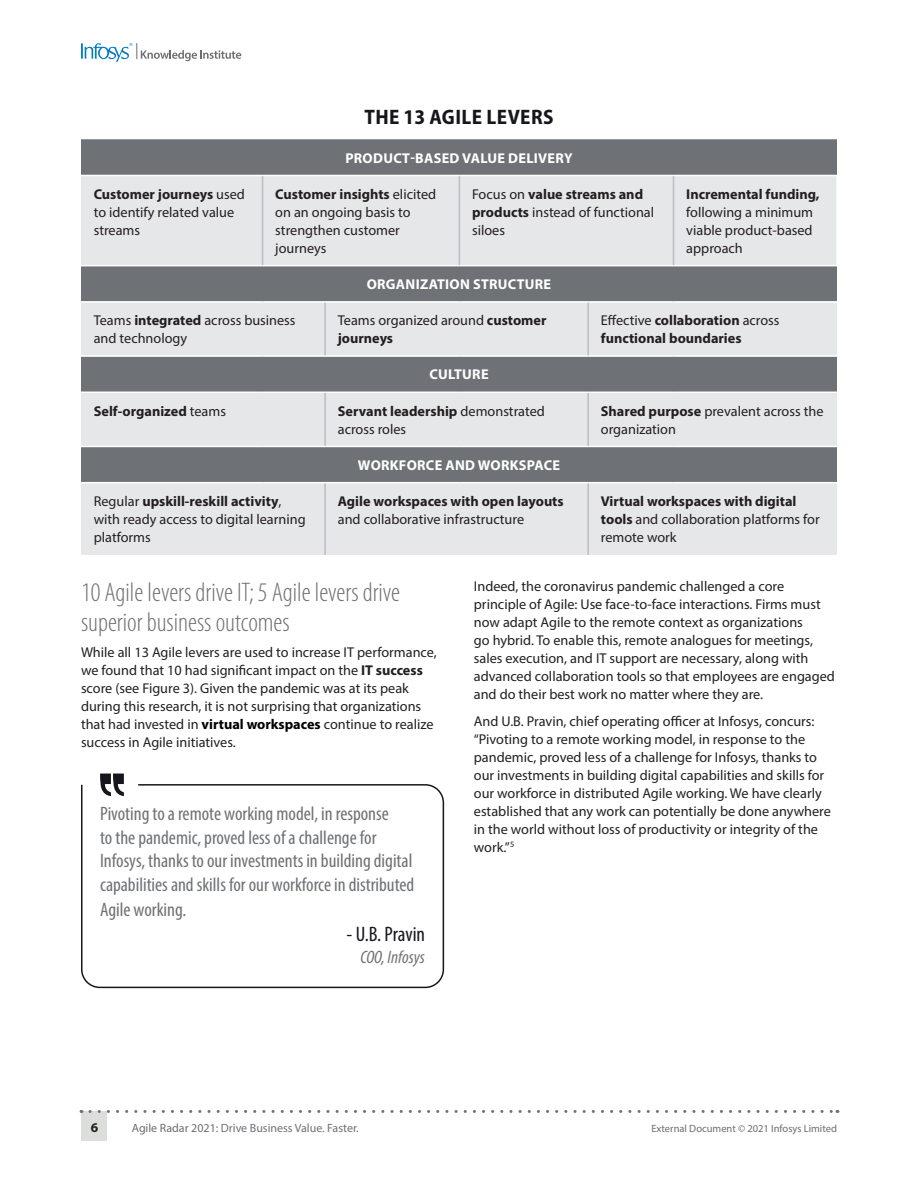
<style>
.page{position:relative;width:918px;height:1188px;background:#fff}
.page>*{position:absolute;margin:0;border:0;box-sizing:border-box;transform-origin:0 0}
.t1{font:300 condensed 27px/30px "Myriad Pro";color:#6e7276}
.t2{font:700 semi-condensed 21px "Myriad Pro";letter-spacing:.02em;color:#16171e}
.t3{font:condensed 21px "Myriad Pro";letter-spacing:-.005em;color:#16171e}
.t4{font:condensed 19.5px/23.4px "Myriad Pro";color:#6e7276}
.t5{font:italic condensed 18px "Myriad Pro";color:#6e7276}
.t6{font:14.25px/18px "Myriad Pro";color:#231f20}
.t7{font:700 14.25px/18px "Myriad Pro";color:#231f20}
.t8{font:700 14.25px "Myriad Pro";letter-spacing:.02em;color:#fff}
.t9{font:700 13.5px "Myriad Pro";color:#231f20}
.t10{font:12px "Myriad Pro";color:#6e7276}
.t11{font:10.5px "Myriad Pro";color:#6c6d70}
.s1{font-weight:700}
.s2{font-weight:400}
.s3{font-weight:700;color:#000}
.s4{color:#6c6d70}
</style>
<div class="page">
<div style="left:81px;top:1111px;width:26px;height:29px;background:#dcdedb"></div>
<svg style="left:81px;top:43px;width:160px;height:19px"></svg>
<svg style="left:90px;top:1110px;width:748px;height:3px"></svg>
<div style="left:81px;top:139px;width:756px;height:343px;background:#6e7276"></div>
<div style="left:81px;top:176px;width:755px;height:89px;background:#e6e7e9"></div>
<div style="left:81px;top:303px;width:756px;height:52px;background:#e6e7e9"></div>
<div style="left:81px;top:393px;width:756px;height:53px;background:#e6e7e9"></div>
<div style="left:81px;top:483px;width:756px;height:72px;background:#e6e7e9"></div>
<hr style="left:81px;top:175px;width:182px;height:1px;background:#fff">
<hr style="left:263px;top:175px;width:62px;height:1px;background:#fff">
<hr style="left:325px;top:175px;width:134px;height:1px;background:#fff">
<hr style="left:459px;top:175px;width:129px;height:1px;background:#fff">
<hr style="left:588px;top:175px;width:86px;height:1px;background:#fff">
<hr style="left:674px;top:175px;width:164px;height:1px;background:#fff">
<hr style="left:81px;top:265px;width:182px;height:1px;background:#fff">
<hr style="left:263px;top:265px;width:62px;height:1px;background:#fff">
<hr style="left:325px;top:265px;width:134px;height:1px;background:#fff">
<hr style="left:459px;top:265px;width:129px;height:1px;background:#fff">
<hr style="left:588px;top:265px;width:86px;height:1px;background:#fff">
<hr style="left:674px;top:265px;width:164px;height:1px;background:#fff">
<hr style="left:81px;top:301px;width:182px;height:2px;background:#fff">
<hr style="left:263px;top:301px;width:62px;height:2px;background:#fff">
<hr style="left:325px;top:301px;width:134px;height:2px;background:#fff">
<hr style="left:459px;top:301px;width:129px;height:2px;background:#fff">
<hr style="left:588px;top:301px;width:86px;height:2px;background:#fff">
<hr style="left:674px;top:301px;width:163px;height:2px;background:#fff">
<hr style="left:81px;top:355px;width:182px;height:2px;background:#fff">
<hr style="left:263px;top:355px;width:62px;height:2px;background:#fff">
<hr style="left:325px;top:355px;width:134px;height:2px;background:#fff">
<hr style="left:459px;top:355px;width:129px;height:2px;background:#fff">
<hr style="left:588px;top:355px;width:86px;height:2px;background:#fff">
<hr style="left:674px;top:355px;width:163px;height:2px;background:#fff">
<hr style="left:81px;top:392px;width:182px;height:1px;background:#fff">
<hr style="left:263px;top:392px;width:62px;height:1px;background:#fff">
<hr style="left:325px;top:392px;width:134px;height:1px;background:#fff">
<hr style="left:459px;top:392px;width:129px;height:1px;background:#fff">
<hr style="left:588px;top:392px;width:86px;height:1px;background:#fff">
<hr style="left:674px;top:392px;width:163px;height:1px;background:#fff">
<hr style="left:81px;top:446px;width:182px;height:1px;background:#fff">
<hr style="left:263px;top:446px;width:62px;height:1px;background:#fff">
<hr style="left:325px;top:446px;width:134px;height:1px;background:#fff">
<hr style="left:459px;top:446px;width:129px;height:1px;background:#fff">
<hr style="left:588px;top:446px;width:86px;height:1px;background:#fff">
<hr style="left:674px;top:446px;width:163px;height:1px;background:#fff">
<hr style="left:836px;top:176px;width:2px;height:89px;background:#fff">
<hr style="left:324px;top:483px;width:2px;height:72px;background:#bcbdc0">
<hr style="left:587px;top:483px;width:2px;height:72px;background:#bcbdc0">
<hr style="left:324px;top:393px;width:2px;height:53px;background:#bcbdc0">
<hr style="left:587px;top:393px;width:2px;height:53px;background:#bcbdc0">
<hr style="left:324px;top:303px;width:2px;height:52px;background:#bcbdc0">
<hr style="left:587px;top:303px;width:2px;height:52px;background:#bcbdc0">
<hr style="left:262px;top:176px;width:1px;height:89px;background:#bcbdc0">
<hr style="left:459px;top:176px;width:1px;height:89px;background:#bcbdc0">
<hr style="left:673px;top:176px;width:1px;height:89px;background:#bcbdc0">
<svg style="left:81px;top:784px;width:364px;height:205px"></svg>
<svg style="left:100px;top:774px;width:24px;height:22px"></svg>
<h2 class="t2" style="left:364px;top:103px;width:191px">THE 13 AGILE LEVERS</h2>
<p class="t8" style="left:345px;top:149px;width:229px">PRODUCT-BASED VALUE DELIVERY</p>
<p class="t6" style="left:94px;top:185px;width:153px"><span class="s1">Customer journeys</span> used to identify related value streams</p>
<p class="t6" style="left:275px;top:185px;width:162px"><span class="s1">Customer insights</span> elicited on an ongoing basis to strengthen customer journeys</p>
<p class="t6" style="left:472px;top:185px;width:184px">Focus on <span class="s1">value streams and products</span> instead of functional siloes</p>
<p class="t7" style="left:686px;top:185px;width:135px">Incremental funding,</p>
<p class="t6" style="left:686px;top:203px;width:128px;text-align:justify">following a minimum viable product-based approach</p>
<p class="t8" style="left:367px;top:275px;width:186px">ORGANIZATION STRUCTURE</p>
<p class="t6" style="left:94px;top:311px;width:203px">Teams <span class="s1">integrated</span> across business and technology</p>
<p class="t6" style="left:338px;top:311px;width:210px">Teams organized around <span class="s1">customer journeys</span></p>
<p class="t7" style="left:601px;top:311px;width:180px"><span class="s2">Effective</span> collaboration <span class="s2">across </span>functional boundaries</p>
<p class="t8" style="left:429px;top:365px;width:61px">CULTURE</p>
<p class="t7" style="left:94px;top:401px;width:134px">Self-organized <span class="s2">teams</span></p>
<p class="t6" style="left:338px;top:402px;width:209px"><span class="s1">Servant leadership</span> demonstrated across roles</p>
<p class="t6" style="left:601px;top:402px;width:224px"><span class="s1">Shared purpose</span> prevalent across the organization</p>
<p class="t8" style="left:358px;top:456px;width:204px">WORKFORCE AND WORKSPACE</p>
<p class="t6" style="left:94px;top:492px;width:213px">Regular <span class="s1">upskill-reskill activity</span>, with ready access to digital learning platforms</p>
<p class="t7" style="left:338px;top:492px;width:227px">Agile workspaces with open layouts</p>
<p class="t6" style="left:601px;top:492px;width:220px"><span class="s1">Virtual workspaces with digital tools</span> and collaboration platforms for remote work</p>
<p class="t6" style="left:338px;top:510px;width:188px">and collaborative infrastructure</p>
<h1 class="t1" style="left:81px;top:577px;width:321px">10 Agile levers drive IT; 5 Agile levers drive superior business outcomes</h1>
<p class="t6" style="left:81px;top:643px;width:357px">While all 13 Agile levers are used to increase IT performance, we found that 10 had significant impact on the <span class="s1">IT success </span>score (see Figure 3). Given the pandemic was at its peak during this research, it is not surprising that organizations that had invested in <span class="s3">virtual workspaces</span> continue to realize success in Agile initiatives.</p>
<h3 class="t4" style="left:100px;top:802px;width:316px">Pivoting to a remote working model, in response<br>to the pandemic, proved less of a challenge for Infosys, thanks to our investments in building digital capabilities and skills for our workforce in distributed</h3>
<h3 class="t4" style="left:100px;top:897px;width:88px">Agile working.</h3>
<h2 class="t3" style="left:347px;top:921px;width:80px">- U.B. Pravin</h2>
<p class="t5" style="left:360px;top:946px;width:66px">COO, Infosys</p>
<p class="t6" style="left:474px;top:577px;width:363px">Indeed, the coronavirus pandemic challenged a core principle of Agile: Use face-to-face interactions. Firms must now adapt Agile to the remote context as organizations<br>go hybrid. To enable this, remote analogues for meetings, sales execution, and IT support are necessary, along with advanced collaboration tools so that employees are engaged and do their best work no matter where they are.</p>
<p class="t6" style="left:474px;top:712px;width:358px">And U.B. Pravin, chief operating officer at Infosys, concurs: “Pivoting to a remote working model, in response to the pandemic, proved less of a challenge for Infosys, thanks to our investments in building digital capabilities and skills for our workforce in distributed Agile working. We have clearly established that any work can potentially be done anywhere in the world without loss of productivity or integrity of the work.”<sup>5</sup></p>
<p class="t9" style="left:91px;top:1119px;width:9px">6</p>
<p class="t10" style="left:132px;top:1120px;width:228px"><span class="s4">Agile Radar 2021:</span> Drive Business Value. Faster.</p>
<p class="t11" style="left:651px;top:1122px;width:187px">External Document © 2021 Infosys Limited</p>
</div>
